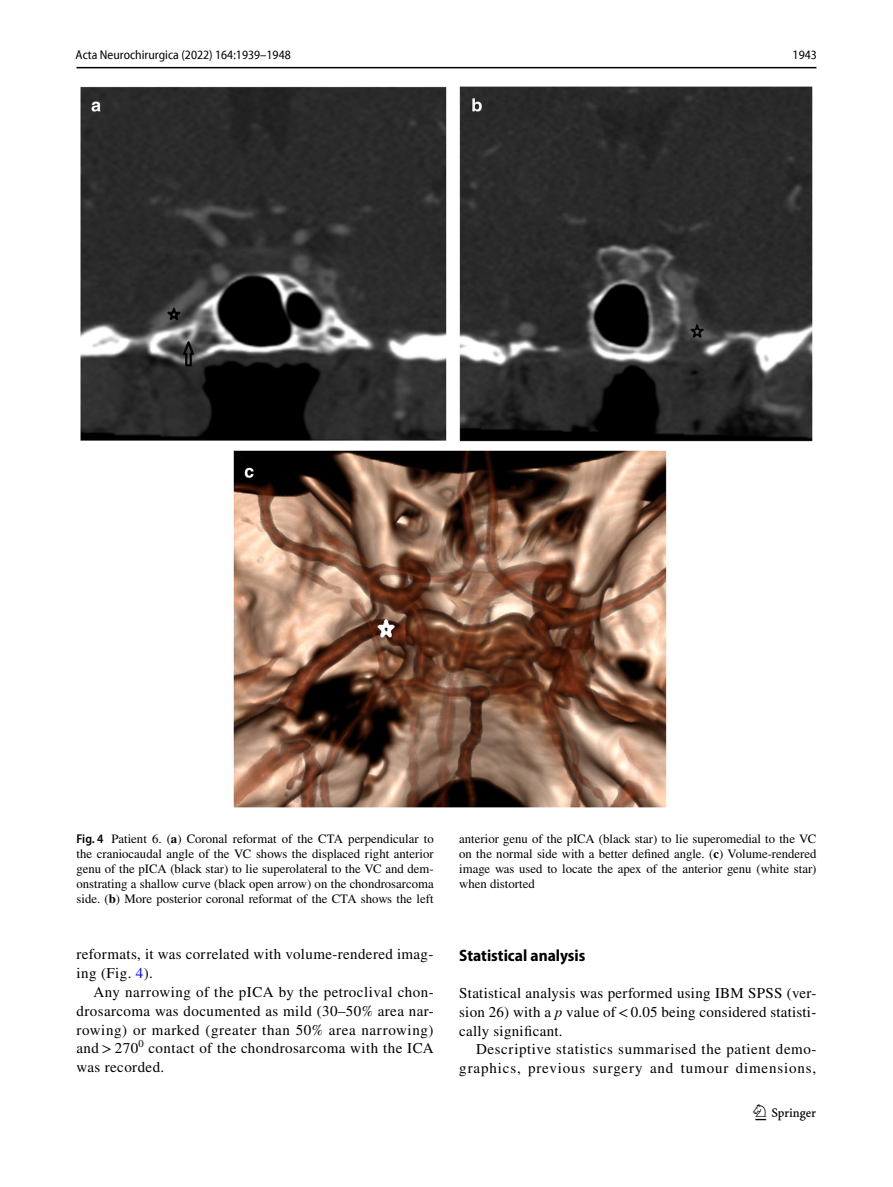
<style>
.page{position:relative;width:893px;height:1187px;background:#fff}
.page>*{position:absolute;margin:0;border:0;box-sizing:border-box;transform-origin:0 0}
.t1{font:22.5px "Springnew Regular 3";color:#000}
.t2{font:700 semi-condensed 16.5px "Myriad Pro";color:#000}
.t3{font:15px/18.8px "STIX";letter-spacing:.03em;color:#000;text-align:justify}
.t4{font:12.75px/15px "STIX";color:#000;text-align:justify}
.t5{font:semi-condensed 12.75px "Myriad Pro Unic";color:#000}
.s1{font-family:"Myriad Pro";font-weight:600;font-stretch:semi-condensed}
.s2{font-weight:700}
.s3{color:#00f}
.s4{font-style:italic}
</style>
<div class="page">
<hr style="left:77px;top:67px;width:739px;height:1px;background:#000">
<img style="left:81px;top:87px;width:731px;height:720px">
<p class="t5" style="left:76px;top:50px;width:217px">Acta Neurochirurgica (2022) 164:1939–1948</p>
<p class="t5" style="left:793px;top:50px;width:26px">1943</p>
<p class="t4" style="left:77px;top:832px;width:359px"><span class="s1">Fig. 4</span> Patient 6. (<span class="s2">a</span>) Coronal reformat of the CTA perpendicular to the craniocaudal angle of the VC shows the displaced right anterior genu of the pICA (black star) to lie superolateral to the VC and dem&shy;onstrating a shallow curve (black open arrow) on the chondrosarcoma side. (<span class="s2">b</span>) More posterior coronal reformat of the CTA shows the left</p>
<p class="t4" style="left:459px;top:831px;width:359px">anterior genu of the pICA (black star) to lie superomedial to the VC on the normal side with a better defined angle. (<span class="s2">c</span>) Volume-rendered image was used to locate the apex of the anterior genu (white star) when distorted</p>
<p class="t3" style="left:77px;top:946px;width:358px">reformats, it was correlated with volume-rendered imag&shy;ing (Fig. <span class="s3">4</span>).</p>
<p class="t3" style="left:77px;top:983px;width:359px;text-indent:17px">Any narrowing of the pICA by the petroclival chon&shy;drosarcoma was documented as mild (30–50% area nar&shy;rowing) or marked (greater than 50% area narrowing) and &gt; -270<sup>0</sup> contact of the chondrosarcoma with the ICA was recorded.</p>
<p class="t2" style="left:459px;top:945px;width:128px">Statistical analysis</p>
<p class="t3" style="left:459px;top:984px;width:359px">Statistical analysis was performed using IBM SPSS (ver&shy;sion 26) with a <span class="s4">p</span> value of&lt;0.05 being considered statisti&shy;cally significant.</p>
<p class="t3" style="left:459px;top:1040px;width:359px;text-align:right">Descriptive statistics summarised the patient demo&shy;graphics, previous surgery and tumour dimensions,</p>
<h1 class="t1" style="left:755px;top:1104px;width:62px">1 3</h1>
</div>
